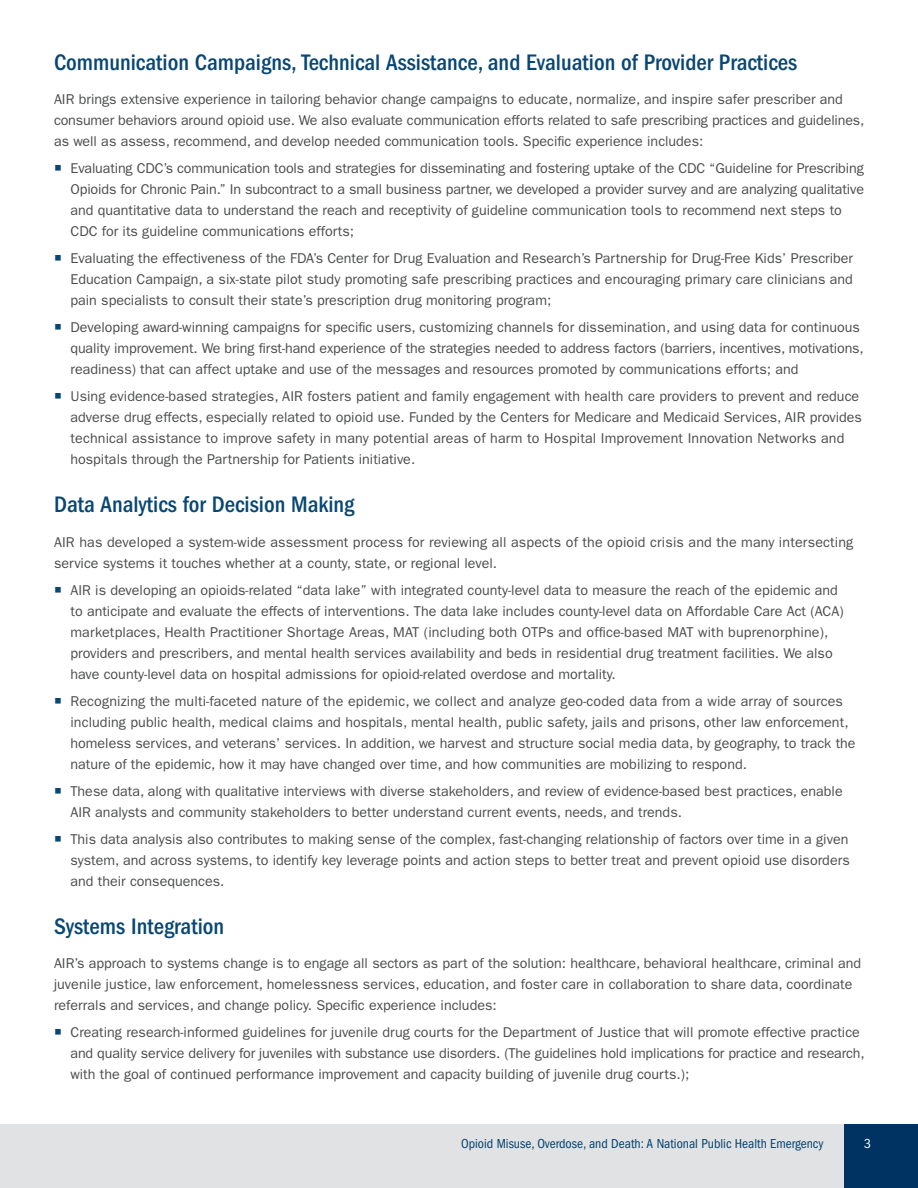
<style>
.page{position:relative;width:918px;height:1188px;background:#fff}
.page>*{position:absolute;margin:0;border:0;box-sizing:border-box;transform-origin:0 0}
.t1{font:500 condensed 23.25px "ITC Franklin Gothic Std";color:#084673}
.Paragraphs{font:14.25px/21px "ITC Franklin Gothic Std";color:#4b4c4d}
.Paragraphs-2{font:condensed 13.5px "ITC Franklin Gothic Std";color:#00406d}
.Paragraphs-3{font:condensed 13.5px "ITC Franklin Gothic Std";color:#fff}
.s1{color:#084673}
</style>
<div class="page">
<div style="left:0;top:1124px;width:918px;height:64px;background:#e1e2e4"></div>
<div style="left:844px;top:1124px;width:74px;height:64px;background:#003361"></div>
<h2 class="t1" style="left:54px;top:49px;width:745px">Communication Campaigns, Technical Assistance, and Evaluation of Provider Practices</h2>
<p class="Paragraphs" style="left:54px;top:89px;width:812px">AIR brings extensive experience in tailoring behavior change campaigns to educate, normalize, and inspire safer prescriber and consumer behaviors around opioid use. We also evaluate communication efforts related to safe prescribing practices and guidelines, as well as assess, recommend, and develop needed communication tools. Specific experience includes:</p>
<p class="Paragraphs" style="left:70px;top:158px;width:795px;text-indent:-16px"><span class="s1">○</span> Evaluating CDC’s communication tools and strategies for disseminating and fostering uptake of the CDC “Guideline for Prescribing Opioids for Chronic Pain.” In subcontract to a small business partner, we developed a provider survey and are analyzing qualitative and quantitative data to understand the reach and receptivity of guideline communication tools to recommend next steps to CDC for its guideline communications efforts;</p>
<p class="Paragraphs" style="left:70px;top:248px;width:784px;text-align:justify;text-indent:-16px"><span class="s1">○</span> Evaluating the effectiveness of the FDA’s Center for Drug Evaluation and Research’s Partnership for Drug-Free Kids’ Prescriber Education Campaign, a six-state pilot study promoting safe prescribing practices and encouraging primary care clinicians and pain specialists to consult their state’s prescription drug monitoring program;</p>
<p class="Paragraphs" style="left:70px;top:317px;width:795px;text-indent:-16px"><span class="s1">○</span> Developing award-winning campaigns for specific users, customizing channels for dissemination, and using data for continuous quality improvement. We bring first-hand experience of the strategies needed to address factors (barriers, incentives, motivations, readiness) that can affect uptake and use of the messages and resources promoted by communications efforts; and</p>
<p class="Paragraphs" style="left:70px;top:386px;width:793px;text-indent:-16px"><span class="s1">○</span> Using evidence-based strategies, AIR fosters patient and family engagement with health care providers to prevent and reduce adverse drug effects, especially related to opioid use. Funded by the Centers for Medicare and Medicaid Services, AIR provides technical assistance to improve safety in many potential areas of harm to Hospital Improvement Innovation Networks and hospitals through the Partnership for Patients initiative.</p>
<h2 class="t1" style="left:54px;top:492px;width:302px">Data Analytics for Decision Making</h2>
<p class="Paragraphs" style="left:54px;top:532px;width:801px">AIR has developed a system-wide assessment process for reviewing all aspects of the opioid crisis and the many intersecting service systems it touches whether at a county, state, or regional level.</p>
<p class="Paragraphs" style="left:70px;top:580px;width:775px;text-indent:-16px"><span class="s1">○</span> AIR is developing an opioids-related “data lake” with integrated county-level data to measure the reach of the epidemic and to anticipate and evaluate the effects of interventions. The data lake includes county-level data on Affordable Care Act (ACA) marketplaces, Health Practitioner Shortage Areas, MAT (including both OTPs and office-based MAT with buprenorphine), providers and prescribers, and mental health services availability and beds in residential drug treatment facilities. We also have county-level data on hospital admissions for opioid-related overdose and mortality.</p>
<p class="Paragraphs" style="left:70px;top:691px;width:787px;text-indent:-16px"><span class="s1">○</span> Recognizing the multi-faceted nature of the epidemic, we collect and analyze geo-coded data from a wide array of sources including public health, medical claims and hospitals, mental health, public safety, jails and prisons, other law enforcement, homeless services, and veterans’ services. In addition, we harvest and structure social media data, by geography, to track the nature of the epidemic, how it may have changed over time, and how communities are mobilizing to respond.</p>
<p class="Paragraphs" style="left:70px;top:781px;width:774px;text-indent:-16px"><span class="s1">○</span> These data, along with qualitative interviews with diverse stakeholders, and review of evidence-based best practices, enable<br>AIR analysts and community stakeholders to better understand current events, needs, and trends.</p>
<p class="Paragraphs" style="left:70px;top:829px;width:781px;text-align:justify;text-indent:-16px"><span class="s1">○</span> This data analysis also contributes to making sense of the complex, fast-changing relationship of factors over time in a given system, and across systems, to identify key leverage points and action steps to better treat and prevent opioid use disorders and their consequences.</p>
<h2 class="t1" style="left:54px;top:913px;width:172px">Systems Integration</h2>
<p class="Paragraphs" style="left:54px;top:953px;width:809px">AIR’s approach to systems change is to engage all sectors as part of the solution: healthcare, behavioral healthcare, criminal and juvenile justice, law enforcement, homelessness services, education, and foster care in collaboration to share data, coordinate referrals and services, and change policy. Specific experience includes:</p>
<p class="Paragraphs" style="left:70px;top:1022px;width:796px;text-indent:-16px"><span class="s1">○</span> Creating research-informed guidelines for juvenile drug courts for the Department of Justice that will promote effective practice and quality service delivery for juveniles with substance use disorders. (The guidelines hold implications for practice and research, with the goal of continued performance improvement and capacity building of juvenile drug courts.);</p>
<p class="Paragraphs-2" style="left:461px;top:1136px;width:364px">Opioid Misuse, Overdose, and Death: A National Public Health Emergency</p>
<p class="Paragraphs-3" style="left:864px;top:1136px;width:8px">3</p>
</div>
